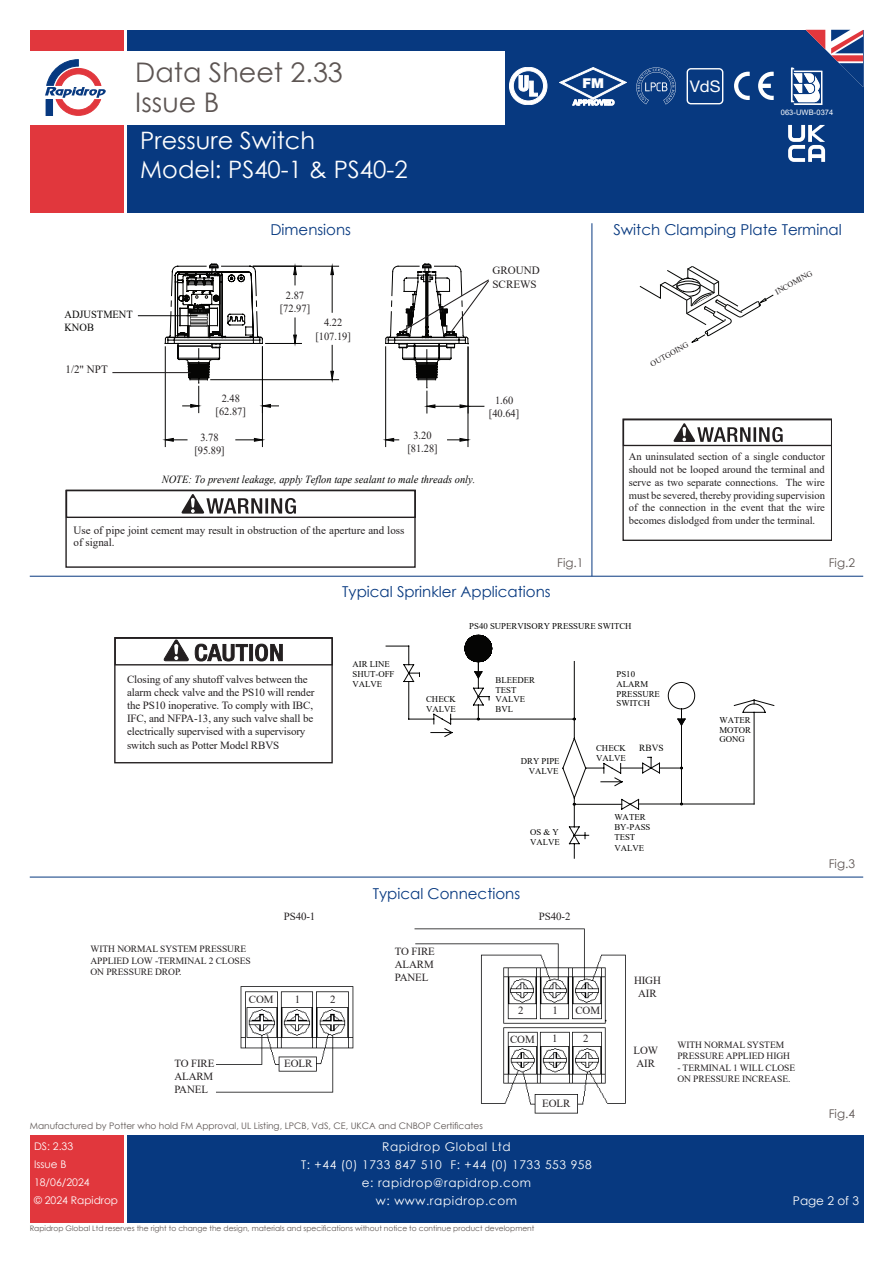
<style>
.page{position:relative;width:893px;height:1263px;background:#fff}
.page>*{position:absolute;margin:0;border:0;box-sizing:border-box;transform-origin:0 0}
.t1{font:27px/30px "Century Gothic";color:#5d5553}
.t2{font:24px/28.8px "Century Gothic";color:#fff}
.t3{font:16.05px "Helvetica Neue";color:#fff;scale:1.04 1}
.RD_DS_Subhead{font:15px "Century Gothic";color:#073980}
.t4{font:900 13.65px "Helvetica Neue";color:#fff}
.t5{font:12px/18px "Century Gothic";letter-spacing:.05em;color:#fff;text-align:center}
.RD_DS_Body{font:12px "Century Gothic";color:#5d5553}
.t6{font:11.1px/13.4px "Times New Roman";color:#231f20}
.t7{font:10.95px/13.2px "Times New Roman";letter-spacing:-.01em;color:#231f20}
.t8{font:10.95px/12.3px "Times New Roman";color:#050504;scale:.96 1}
.t9{font:10.8px/13px "Times New Roman";color:#231f20;text-align:center;scale:.96 1}
.t10{font:italic 10.8px "Times New Roman";color:#050504;scale:.96 1}
.t11{font:10.65px/12.8px "Times New Roman";color:#231f20;text-align:justify}
.t12{font:10.5px/18px "Century Gothic";color:#fff}
.t13{font:9.6px/11.4px "Times New Roman";letter-spacing:-.01em;color:#231f20}
.t14{font:9.3px "Times New Roman";color:#050504}
.t15{font:9px "Century Gothic";color:#5d5553}
.t16{font:8.85px/9.6px "Times New Roman";color:#050504}
.t17{font:8.7px/10.1px "Times New Roman";color:#050504;text-align:right}
.t18{font:8.1px "Times New Roman";color:#231f20}
.t19{font:7.5px "Century Gothic";color:#5d5553}
.t20{font:7.5px "Arial";letter-spacing:.01em;color:#fff}
</style>
<div class="page">
<div style="left:30px;top:30px;width:93px;height:183px;background:#e1373d"></div>
<div style="left:30px;top:52px;width:93px;height:73px;background:#fff"></div>
<div style="left:30px;top:1135px;width:93px;height:88px;background:#e1373d"></div>
<div style="left:127px;top:1135px;width:736px;height:88px;background:#073980"></div>
<div style="left:127px;top:30px;width:736px;height:183px;background:#073980"></div>
<svg style="left:45px;top:59px;width:61px;height:57px"></svg>
<div style="left:127px;top:52px;width:378px;height:73px;background:#fff"></div>
<svg style="left:509px;top:67px;width:38px;height:38px"></svg>
<svg style="left:559px;top:67px;width:68px;height:38px"></svg>
<svg style="left:758px;top:72px;width:16px;height:28px"></svg>
<svg style="left:734px;top:72px;width:16px;height:28px"></svg>
<svg style="left:636px;top:67px;width:40px;height:37px"></svg>
<div style="left:687px;top:68px;width:36px;height:36px;border:1px solid #fff;border-radius:4px"></div>
<svg style="left:788px;top:125px;width:37px;height:37px"></svg>
<svg style="left:791px;top:30px;width:72px;height:75px"></svg>
<hr style="left:138px;top:315px;width:59px;height:1px;background:#050504">
<svg style="left:161px;top:263px;width:173px;height:184px"></svg>
<svg style="left:383px;top:263px;width:106px;height:184px"></svg>
<hr style="left:112px;top:372px;width:79px;height:1px;background:#231f20">
<div style="left:66px;top:490px;width:349px;height:28px;border:1px solid #231f20"></div>
<div style="left:65px;top:490px;width:350px;height:77px;border:1px solid #231f20"></div>
<svg style="left:182px;top:494px;width:80px;height:20px"></svg>
<hr style="left:265px;top:498px;width:3px;height:15px;background:#231f20">
<svg style="left:271px;top:498px;width:25px;height:16px"></svg>
<svg style="left:639px;top:266px;width:135px;height:77px"></svg>
<div style="left:623px;top:419px;width:209px;height:27px;border:1px solid #231f20"></div>
<svg style="left:674px;top:423px;width:76px;height:19px"></svg>
<hr style="left:753px;top:427px;width:3px;height:15px;background:#231f20">
<svg style="left:759px;top:427px;width:24px;height:15px"></svg>
<div style="left:622px;top:418px;width:210px;height:122px;border:1px solid #231f20"></div>
<svg style="left:755px;top:699px;width:20px;height:14px"></svg>
<svg style="left:385px;top:645px;width:370px;height:160px"></svg>
<svg style="left:464px;top:634px;width:231px;height:225px"></svg>
<div style="left:115px;top:637px;width:218px;height:28px;border:1px solid #231f20"></div>
<div style="left:114px;top:637px;width:219px;height:126px;border:1px solid #231f20"></div>
<svg style="left:164px;top:640px;width:25px;height:21px"></svg>
<svg style="left:195px;top:643px;width:53px;height:18px"></svg>
<div style="left:249px;top:644px;width:4px;height:17px;border:1px solid #231f20"></div>
<svg style="left:255px;top:644px;width:28px;height:17px"></svg>
<img style="left:216px;top:928px;width:410px;height:186px">
<hr style="left:592px;top:223px;width:1px;height:353px;background:#073980">
<hr style="left:30px;top:576px;width:833px;height:1px;background:#073980">
<hr style="left:30px;top:877px;width:833px;height:1px;background:#073980">
<h1 class="t1" style="left:135px;top:56px;width:209px">Data Sheet 2.33<br>Issue B</h1>
<h2 class="t2" style="left:140px;top:125px;width:269px">Pressure Switch<br>Model: PS40-1 &amp; PS40-2</h2>
<p class="t4" style="left:582px;top:75px;width:23px">FM</p>
<h3 class="t3" style="left:690px;top:75px;width:31px">VdS</h3>
<p class="t20" style="left:781px;top:107px;width:54px">063-UWB-0374</p>
<p class="t8" style="left:64px;top:308px;width:73px">ADJUSTMENT<br>KNOB</p>
<p class="t6" style="left:66px;top:362px;width:44px">1/2" NPT</p>
<p class="RD_DS_Subhead" style="left:270px;top:219px;width:82px">Dimensions</p>
<p class="t9" style="left:280px;top:288px;width:33px">2.87 [72.97]</p>
<p class="t9" style="left:315px;top:316px;width:39px">4.22 [107.19]</p>
<p class="t6" style="left:492px;top:264px;width:49px">GROUND<br>SCREWS</p>
<p class="t9" style="left:216px;top:392px;width:33px">2.48 [62.87]</p>
<p class="t9" style="left:194px;top:430px;width:33px">3.78 [95.89]</p>
<p class="t9" style="left:407px;top:429px;width:33px">3.20 [81.28]</p>
<p class="t10" style="left:162px;top:472px;width:328px">NOTE: To prevent leakage, apply Teflon tape sealant to male threads only.</p>
<p class="t9" style="left:489px;top:393px;width:33px">1.60 [40.64]</p>
<p class="t6" style="left:74px;top:523px;width:332px;line-height:12.6px">Use of pipe joint cement may result in obstruction of the aperture and loss of signal.</p>
<p class="RD_DS_Subhead" style="left:342px;top:581px;width:210px">Typical Sprinkler Applications</p>
<p class="RD_DS_Body" style="left:557px;top:555px;width:28px">Fig.1</p>
<p class="RD_DS_Subhead" style="left:613px;top:219px;width:230px">Switch Clamping Plate Terminal</p>
<p class="t18" style="left:648px;top:360px;width:44px;rotate:-29deg">OUTGOING</p>
<p class="t18" style="left:773px;top:287px;width:43px;rotate:-29deg">INCOMING</p>
<p class="t11" style="left:629px;top:450px;width:198px">An uninsulated section of a single conductor should not be looped around the terminal and serve as two separate connections. The wire must be severed, thereby providing supervision of the connection in the event that the wire becomes dislodged from under the terminal.</p>
<p class="RD_DS_Body" style="left:829px;top:554px;width:28px">Fig.2</p>
<p class="t7" style="left:127px;top:672px;width:189px">Closing of any shutoff valves between the alarm check valve and the PS10 will render the PS10 inoperative. To comply with IBC, IFC, and NFPA-13, any such valve shall be electrically supervised with a supervisory switch such as Potter Model RBVS</p>
<p class="t16" style="left:352px;top:659px;width:43px">AIR LINE<br>SHUT-OFF<br>VALVE</p>
<p class="t16" style="left:469px;top:621px;width:164px">PS40 SUPERVISORY PRESSURE SWITCH</p>
<p class="t16" style="left:426px;top:694px;width:31px">CHECK</p>
<p class="t16" style="left:426px;top:703px;width:31px">VALVE</p>
<p class="t16" style="left:495px;top:675px;width:41px">BLEEDER</p>
<p class="t16" style="left:495px;top:685px;width:22px">TEST</p>
<p class="t16" style="left:495px;top:694px;width:31px">VALVE</p>
<p class="t16" style="left:495px;top:704px;width:19px">BVL</p>
<p class="t17" style="left:521px;top:756px;width:40px">DRY PIPE<br>VALVE</p>
<p class="t16" style="left:617px;top:669px;width:20px">PS10</p>
<p class="t16" style="left:617px;top:679px;width:45px">ALARM<br>PRESSURE<br>SWITCH</p>
<p class="t16" style="left:596px;top:743px;width:31px">CHECK<br>VALVE</p>
<p class="t14" style="left:639px;top:741px;width:26px">RBVS</p>
<p class="t16" style="left:719px;top:715px;width:33px">WATER</p>
<p class="t16" style="left:719px;top:724px;width:33px">MOTOR</p>
<p class="t16" style="left:719px;top:734px;width:27px">GONG</p>
<p class="t16" style="left:530px;top:827px;width:30px">OS &amp; Y</p>
<p class="t16" style="left:530px;top:837px;width:31px">VALVE</p>
<p class="t16" style="left:614px;top:812px;width:33px">WATER</p>
<p class="t16" style="left:614px;top:822px;width:38px">BY-PASS</p>
<p class="t16" style="left:614px;top:832px;width:22px">TEST</p>
<p class="t16" style="left:614px;top:843px;width:31px">VALVE</p>
<p class="RD_DS_Subhead" style="left:373px;top:883px;width:149px">Typical Connections</p>
<p class="t13" style="left:90px;top:943px;width:162px">WITH NORMAL SYSTEM PRESSURE<br>APPLIED LOW -TERMINAL 2 CLOSES<br>ON PRESSURE DROP.</p>
<p class="t7" style="left:284px;top:909px;width:33px">PS40-1</p>
<p class="t7" style="left:539px;top:909px;width:33px">PS40-2</p>
<p class="t7" style="left:395px;top:944px;width:42px;text-align:justify">TO FIRE ALARM PANEL</p>
<p class="t7" style="left:249px;top:992px;width:26px">COM</p>
<p class="t7" style="left:295px;top:992px;width:7px">1</p>
<p class="t7" style="left:330px;top:992px;width:7px">2</p>
<p class="t7" style="left:174px;top:1056px;width:42px">TO FIRE</p>
<p class="t7" style="left:284px;top:1056px;width:30px">EOLR</p>
<p class="t7" style="left:174px;top:1069px;width:41px">ALARM<br>PANEL</p>
<p class="t15" style="left:30px;top:1120px;width:455px">Manufactured by Potter who hold FM Approval, UL Listing, LPCB, VdS, CE, UKCA and CNBOP Certificates</p>
<p class="t7" style="left:518px;top:1003px;width:7px">2</p>
<p class="t7" style="left:553px;top:1003px;width:7px">1</p>
<p class="t7" style="left:575px;top:1004px;width:26px">COM</p>
<p class="t7" style="left:510px;top:1032px;width:26px">COM</p>
<p class="t7" style="left:552px;top:1032px;width:7px">1</p>
<p class="t7" style="left:583px;top:1031px;width:7px">2</p>
<p class="t7" style="left:542px;top:1096px;width:30px">EOLR</p>
<p class="t12" style="left:34px;top:1137px;width:86px">DS: 2.33<br>Issue B<br>18/06/2024<br>© 2024 Rapidrop</p>
<p class="t5" style="left:301px;top:1138px;width:292px">Rapidrop Global Ltd<br>T: +44 (0) 1733 847 510 F: +44 (0) 1733 553 958 e: rapidrop@rapidrop.com<br>w: www.rapidrop.com</p>
<p class="t19" style="left:30px;top:1223px;width:506px">Rapidrop Global Ltd reserves the right to change the design, materials and specifications without notice to continue product development</p>
<p class="t7" style="left:634px;top:973px;width:28px;text-align:center">HIGH<br>AIR</p>
<p class="t7" style="left:633px;top:1043px;width:26px">LOW<br>AIR</p>
<p class="RD_DS_Body" style="left:829px;top:855px;width:28px">Fig.3</p>
<p class="t13" style="left:677px;top:1038px;width:114px">WITH NORMAL SYSTEM<br>PRESSURE APPLIED HIGH</p>
<p class="t13" style="left:677px;top:1061px;width:119px">- TERMINAL 1 WILL CLOSE<br>ON PRESSURE INCREASE.</p>
<p class="RD_DS_Body" style="left:829px;top:1105px;width:28px">Fig.4</p>
<p class="t5" style="left:793px;top:1192px;width:68px">Page 2 of 3</p>
</div>
